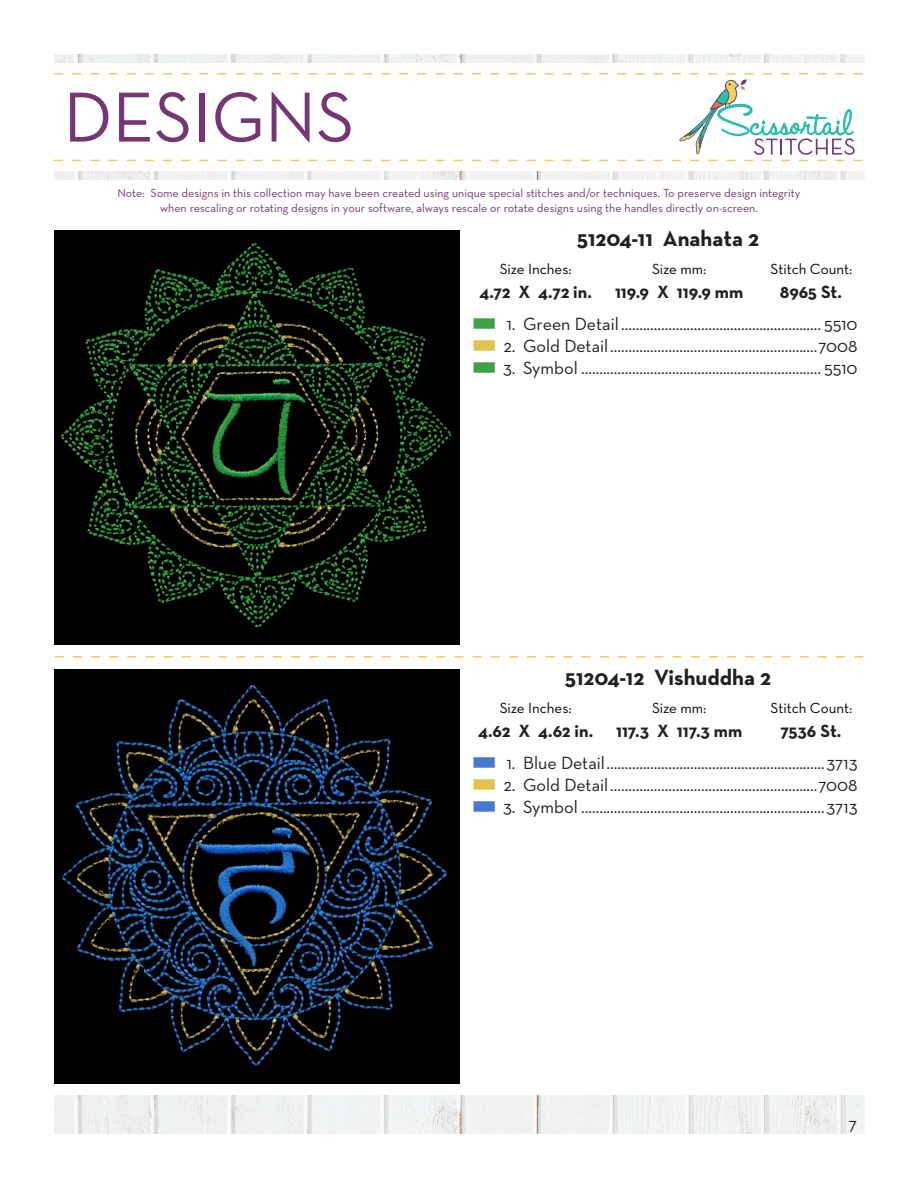
<style>
.page{position:relative;width:918px;height:1188px;background:#fff}
.page>*{position:absolute;margin:0;border:0;box-sizing:border-box;transform-origin:0 0}
.t1{font:72px "Neutra Text";color:#733873}
.t2{font:700 22.5px "Neutra Text";color:#231f20}
.t3{font:18px "Neutra Text";color:#231f20}
.t4{font:700 18px "Neutra Text";color:#231f20}
.t5{font:15px "Neutra Text";color:#040503}
.t6{font:12px/14.4px "Neutra Text";color:#733873;text-align:center}
.s1{color:#3da245}
.s2{color:#dec44a}
.s3{color:#4678cd}
</style>
<div class="page">
<img style="left:54px;top:1096px;width:810px;height:38px">
<img style="left:54px;top:54px;width:810px;height:126px">
<div style="left:29px;top:63px;width:863px;height:108px;background:#fff"></div>
<svg style="left:54px;top:73px;width:809px;height:88px"></svg>
<svg style="left:55px;top:656px;width:808px;height:2px"></svg>
<img style="left:54px;top:230px;width:405px;height:414px">
<img style="left:54px;top:669px;width:405px;height:414px">
<h1 class="t1" style="left:63px;top:73px;width:293px">DESIGNS</h1>
<p class="t6" style="left:117px;top:186px;width:685px">Note: Some designs in this collection may have been created using unique special stitches and/or techniques. To preserve design integrity when rescaling or rotating designs in your software, always rescale or rotate designs using the handles directly on-screen.</p>
<p class="t2" style="left:577px;top:224px;width:184px">51204-11 Anahata 2</p>
<p class="t5" style="left:500px;top:260px;width:73px">Size Inches:</p>
<p class="t5" style="left:652px;top:260px;width:56px">Size mm:</p>
<p class="t5" style="left:770px;top:260px;width:83px">Stitch Count:</p>
<p class="t4" style="left:479px;top:280px;width:114px">4.72 X 4.72 in.</p>
<p class="t4" style="left:615px;top:280px;width:130px">119.9 X 119.9 mm</p>
<p class="t4" style="left:780px;top:280px;width:64px">8965 St.</p>
<p class="t3" style="left:472px;top:313px;width:387px"><span class="s1">■</span> 1. Green Detail ....................................................... 5510</p>
<p class="t3" style="left:472px;top:335px;width:387px"><span class="s2">■</span> 2. Gold Detail.........................................................7008</p>
<p class="t3" style="left:472px;top:356px;width:387px"><span class="s1">■</span> 3. Symbol .................................................................. 5510</p>
<p class="t2" style="left:565px;top:663px;width:208px">51204-12 Vishuddha 2</p>
<p class="t5" style="left:500px;top:699px;width:73px">Size Inches:</p>
<p class="t5" style="left:652px;top:699px;width:56px">Size mm:</p>
<p class="t5" style="left:770px;top:699px;width:83px">Stitch Count:</p>
<p class="t4" style="left:478px;top:719px;width:116px">4.62 X 4.62 in.</p>
<p class="t4" style="left:616px;top:719px;width:128px">117.3 X 117.3 mm</p>
<p class="t4" style="left:780px;top:719px;width:63px">7536 St.</p>
<p class="t3" style="left:472px;top:752px;width:387px"><span class="s3">■</span> 1. Blue Detail............................................................3713</p>
<p class="t3" style="left:472px;top:774px;width:387px"><span class="s2">■</span> 2. Gold Detail.........................................................7008</p>
<p class="t3" style="left:472px;top:796px;width:387px"><span class="s3">■</span> 3. Symbol ...................................................................3713</p>
<p class="t3" style="left:849px;top:1113px;width:10px">7</p>
</div>
